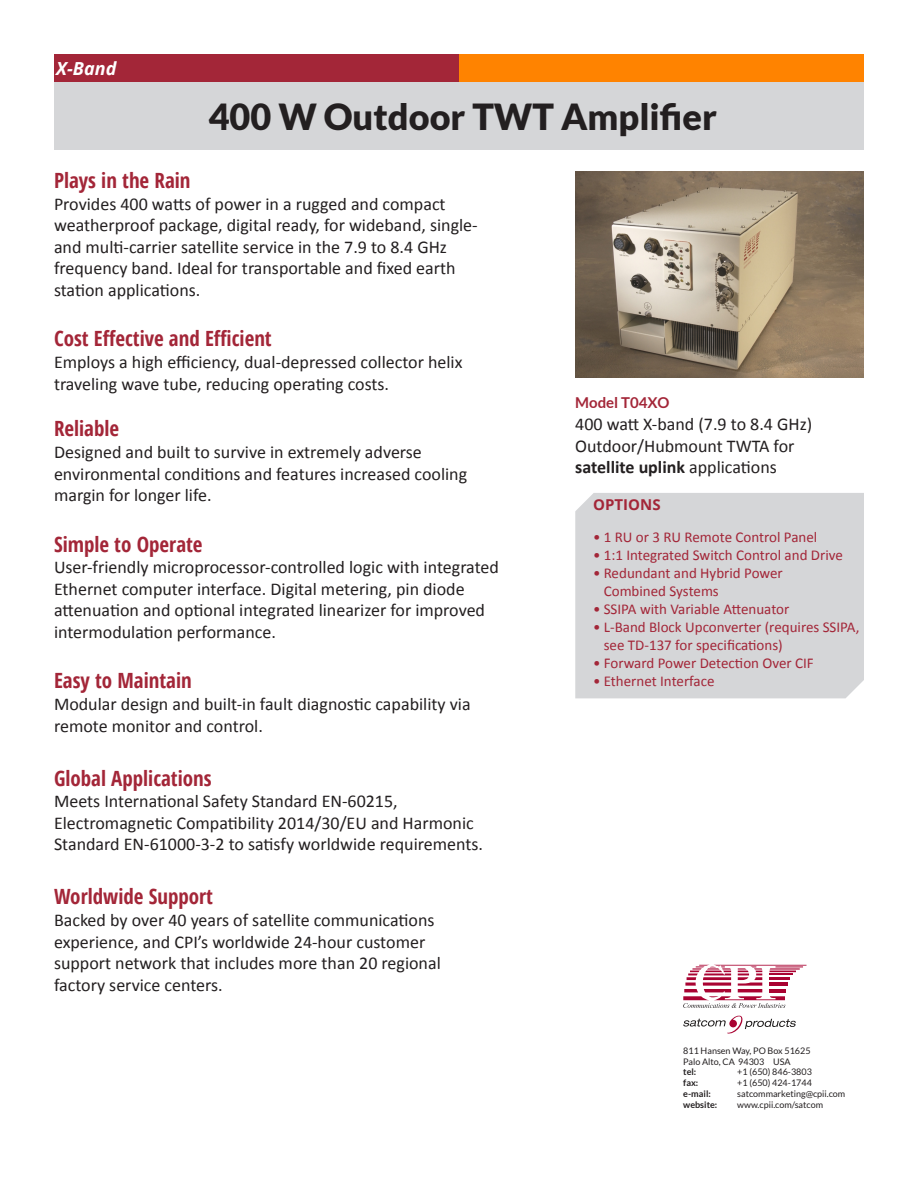
<style>
.page{position:relative;width:918px;height:1188px;background:#fff}
.page>*{position:absolute;margin:0;border:0;box-sizing:border-box;transform-origin:0 0}
.t1{font:900 36px "Lato";color:#231f20}
.t2{font:700 condensed 21px "Open Sans";color:#a32638}
.t3{font:18px/21.6px "Calibri";color:#231f20}
.t4{font:italic 700 18px "Open Sans";color:#fff}
.t5{font:15px/18px "Calibri";color:#a32638}
.t6{font:700 15px "Lato";color:#a32638}
.t7{font:700 15px "Open Sans";color:#a32638}
.t8{font:9px "Lato";color:#231f20}
.t9{font:700 9px "Lato";color:#231f20}
.s1{font-weight:700}
</style>
<div class="page">
<div style="left:55px;top:82px;width:809px;height:67px;background:#d5d6d8"></div>
<div style="left:459px;top:54px;width:405px;height:28px;background:#ff8300"></div>
<div style="left:55px;top:54px;width:404px;height:28px;background:#a32638"></div>
<img style="left:575px;top:172px;width:289px;height:205px">
<div style="left:575px;top:493px;width:289px;height:206px;background:#d5d6d8"></div>
<svg style="left:683px;top:1015px;width:113px;height:19px"></svg>
<svg style="left:683px;top:965px;width:123px;height:43px"></svg>
<p class="t4" style="left:56px;top:56px;width:62px">X-Band</p>
<p class="t1" style="left:209px;top:96px;width:510px">400 W Outdoor TWT Amplifier</p>
<p class="t2" style="left:54px;top:166px;width:138px">Plays in the Rain</p>
<p class="t3" style="left:54px;top:193px;width:425px">Provides 400 watts of power in a rugged and compact weatherproof package, digital ready, for wideband, single&shy;and multi-carrier satellite service in the 7.9 to 8.4 GHz frequency band. Ideal for transportable and fixed earth</p>
<p class="t3" style="left:54px;top:279px;width:148px">station applications.</p>
<p class="t2" style="left:54px;top:324px;width:219px">Cost Effective and Efficient</p>
<p class="t3" style="left:54px;top:351px;width:410px">Employs a high efficiency, dual-depressed collector helix traveling wave tube, reducing operating costs.</p>
<p class="t2" style="left:54px;top:414px;width:67px">Reliable</p>
<p class="t3" style="left:54px;top:441px;width:415px">Designed and built to survive in extremely adverse environmental conditions and features increased cooling margin for longer life.</p>
<p class="t2" style="left:54px;top:529px;width:150px">Simple to Operate</p>
<p class="t3" style="left:54px;top:556px;width:446px">User-friendly microprocessor-controlled logic with integrated<br>Ethernet computer interface. Digital metering, pin diode attenuation and optional integrated linearizer for improved</p>
<p class="t3" style="left:54px;top:621px;width:224px">intermodulation performance.</p>
<p class="t2" style="left:54px;top:666px;width:139px">Easy to Maintain</p>
<p class="t3" style="left:54px;top:693px;width:418px">Modular design and built-in fault diagnostic capability via remote monitor and control.</p>
<p class="t2" style="left:54px;top:763px;width:159px">Global Applications</p>
<p class="t3" style="left:54px;top:790px;width:345px">Meets International Safety Standard EN-60215,</p>
<p class="t3" style="left:54px;top:812px;width:431px">Electromagnetic Compatibility 2014/30/EU and Harmonic<br>Standard EN-61000-3-2 to satisfy worldwide requirements.</p>
<p class="t2" style="left:54px;top:882px;width:161px">Worldwide Support</p>
<p class="t3" style="left:54px;top:909px;width:382px">Backed by over 40 years of satellite communications experience, and CPI’s worldwide 24-hour customer</p>
<p class="t3" style="left:54px;top:952px;width:388px">support network that includes more than 20 regional</p>
<p class="t3" style="left:54px;top:974px;width:170px">factory service centers.</p>
<p class="t6" style="left:575px;top:394px;width:96px">Model T04XO</p>
<p class="t3" style="left:575px;top:413px;width:238px">400 watt X-band (7.9 to 8.4 GHz)<br>Outdoor/Hubmount TWTA for <span class="s1">satellite uplink</span> applications</p>
<p class="t7" style="left:593px;top:494px;width:69px">OPTIONS</p>
<p class="t5" style="left:593px;top:528px;width:226px">• 1 RU or 3 RU Remote Control Panel</p>
<p class="t5" style="left:593px;top:546px;width:251px">• 1:1 Integrated Switch Control and Drive</p>
<p class="t5" style="left:604px;top:564px;width:181px;text-indent:-10px">• Redundant and Hybrid Power<br>Combined Systems</p>
<p class="t5" style="left:593px;top:600px;width:198px">• SSIPA with Variable Attenuator</p>
<p class="t5" style="left:604px;top:618px;width:257px;text-indent:-10px">• L-Band Block Upconverter (requires SSIPA, see TD-137 for specifications)</p>
<p class="t5" style="left:593px;top:654px;width:222px">• Forward Power Detection Over CIF</p>
<p class="t5" style="left:593px;top:672px;width:123px">• Ethernet Interface</p>
<p class="t8" style="left:683px;top:1046px;width:129px">811 Hansen Way, PO Box 51625</p>
<p class="t8" style="left:683px;top:1056px;width:109px">Palo Alto, CA 94303 USA</p>
<p class="t9" style="left:683px;top:1067px;width:15px">tel:</p>
<p class="t8" style="left:737px;top:1067px;width:76px">+1 (650) 846-3803</p>
<p class="t9" style="left:683px;top:1078px;width:17px">fax:</p>
<p class="t8" style="left:737px;top:1078px;width:76px">+1 (650) 424-1744</p>
<p class="t9" style="left:683px;top:1089px;width:29px">e-mail:</p>
<p class="t8" style="left:737px;top:1089px;width:110px">satcommarketing@cpii.com</p>
<p class="t9" style="left:683px;top:1099px;width:36px">website:</p>
<p class="t8" style="left:737px;top:1100px;width:87px">www.cpii.com/satcom</p>
</div>
